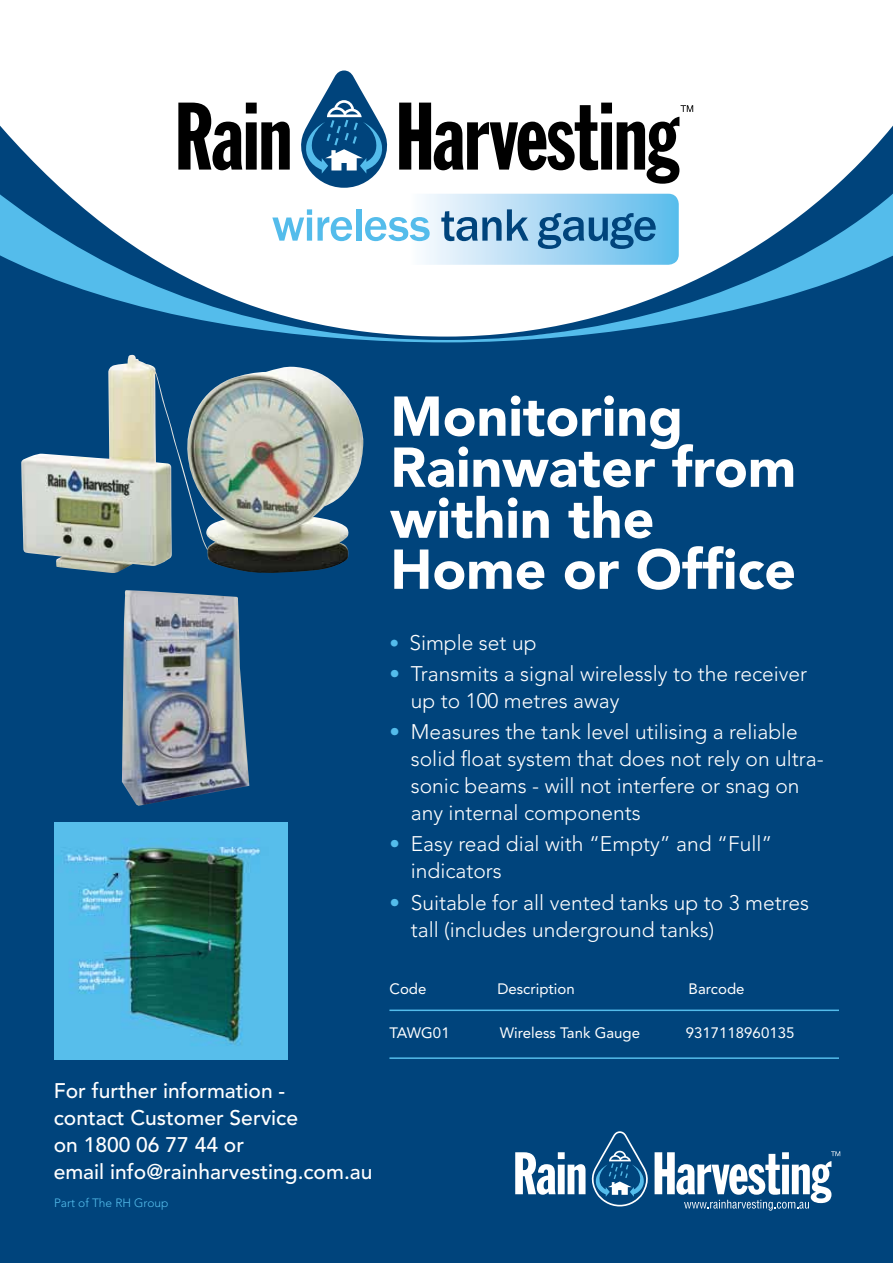
<style>
.page{position:relative;width:893px;height:1263px;background:#fff}
.page>*{position:absolute;margin:0;border:0;box-sizing:border-box;transform-origin:0 0}
.t1{font:900 55.5px/51px "Avenir";color:#fff}
.t2{font:300 21px/27px "Avenir";color:#fff}
.t3{font:500 21px/27px "Avenir";color:#fff}
.t4{font:15px "Avenir";color:#fff}
.t5{font:300 12px "Avenir";color:#54bceb}
.s1{font-size:19.5px;color:#54bceb}
.s2{color:#54bceb}
</style>
<div class="page">
<div style="left:0;top:342px;width:893px;height:921px;background:#00447c"></div>
<svg style="left:178px;top:71px;width:196px;height:42px"></svg>
<svg style="left:399px;top:103px;width:294px;height:10px"></svg>
<svg style="left:0;top:113px;width:893px;height:227px"></svg>
<hr style="left:389px;top:1009px;width:450px;height:2px;background:#54bceb">
<hr style="left:389px;top:1057px;width:450px;height:2px;background:#54bceb">
<svg style="left:515px;top:1131px;width:325px;height:79px"></svg>
<img style="left:122px;top:590px;width:127px;height:216px">
<img style="left:54px;top:823px;width:234px;height:237px">
<img style="left:21px;top:355px;width:342px;height:219px">
<p class="t3" style="left:54px;top:1078px;width:320px">For further information -<br>contact Customer Service<br>on 1800 06 77 44 or<br>email info@rainharvesting.com.au</p>
<p class="t5" style="left:54px;top:1196px;width:116px">Part of The RH Group</p>
<h1 class="t1" style="left:390px;top:390px;width:407px">Monitoring<br>Rainwater from within the<br>Home or Office</h1>
<p class="t2" style="left:389px;top:629px;width:149px"><span class="s1">•</span> Simple set up</p>
<p class="t2" style="left:411px;top:660px;width:398px;text-indent:-21px"><span class="s2">•</span> Transmits a signal wirelessly to the receiver up to 100 metres away</p>
<p class="t2" style="left:411px;top:718px;width:414px;text-indent:-21px"><span class="s2">•</span> Measures the tank level utilising a reliable solid float system that does not rely on ultra&shy;sonic beams - will not interfere or snag on any internal components</p>
<p class="t2" style="left:411px;top:831px;width:363px;text-indent:-21px"><span class="s2">•</span> Easy read dial with “Empty” and “Full” indicators</p>
<p class="t2" style="left:411px;top:889px;width:400px;text-indent:-21px"><span class="s2">•</span> Suitable for all vented tanks up to 3 metres tall (includes underground tanks)</p>
<p class="t4" style="left:389px;top:980px;width:38px">Code</p>
<p class="t4" style="left:497px;top:980px;width:79px">Description</p>
<p class="t4" style="left:689px;top:980px;width:57px">Barcode</p>
<p class="t4" style="left:389px;top:1024px;width:62px">TAWG01</p>
<p class="t4" style="left:500px;top:1024px;width:142px">Wireless Tank Gauge</p>
<p class="t4" style="left:686px;top:1024px;width:110px">9317118960135</p>
</div>
